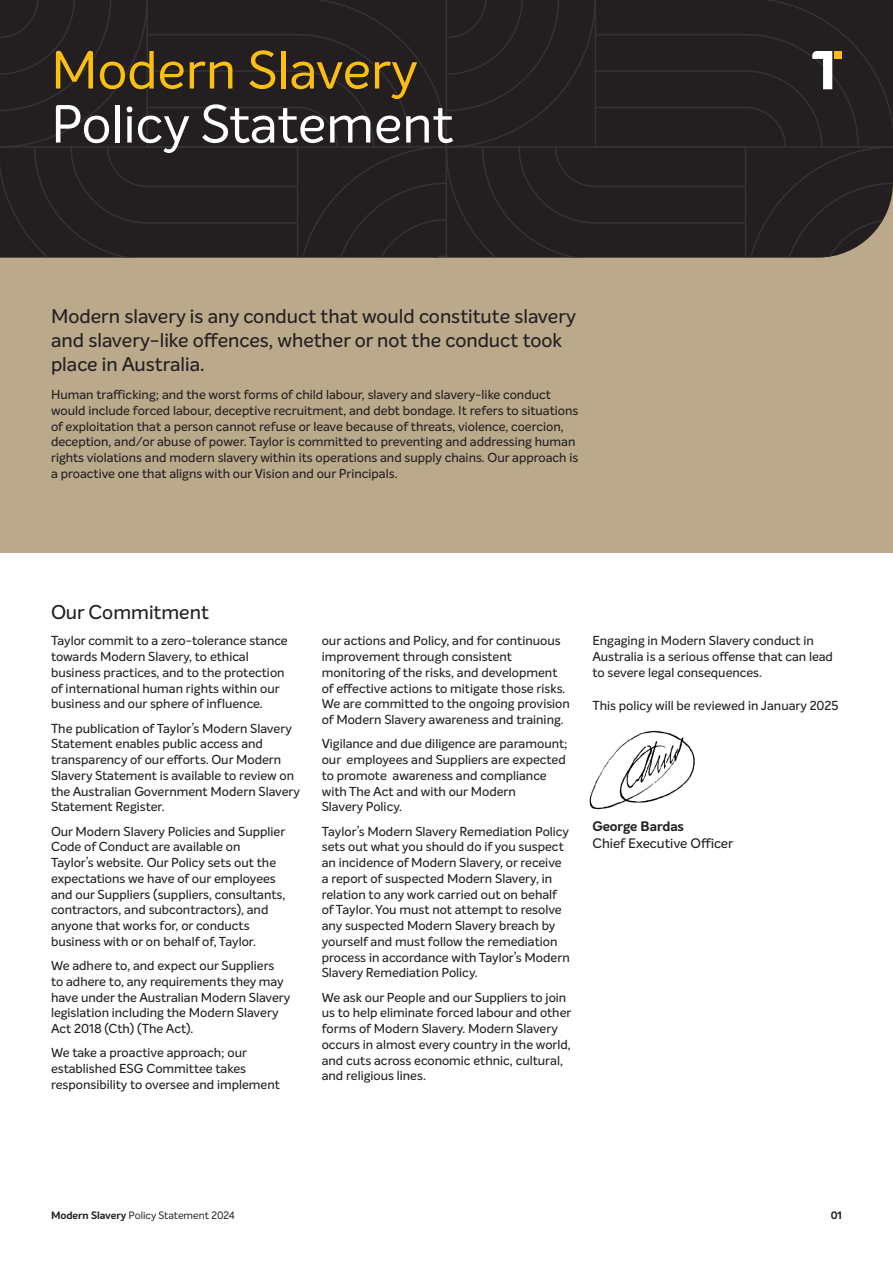
<style>
.page{position:relative;width:893px;height:1263px;background:#fff}
.page>*{position:absolute;margin:0;border:0;box-sizing:border-box;transform-origin:0 0}
.Policy_Title{font:52.5px/54px "Intelo";color:#fff}
.Introduction_Copy{font:500 19.5px/24px "Intelo";color:#231f20}
.Large_Subtitles{font:500 19.5px "Intelo";color:#231f20}
.t1{font:500 13.5px/16.2px "Intelo";color:#231f20}
.Body_Copy{font:500 12.75px/15.8px "Intelo";color:#231f20}
.Policy_Review_Sub_Note{font:500 12.75px "Intelo";color:#231f20}
.t2{font:10.5px "Intelo";color:#231f20}
.t3{font:700 10.5px "Intelo";color:#231f20}
.s1{color:#fdbe12}
.s2{font-weight:700}
</style>
<div class="page">
<div style="left:0;top:0;width:893px;height:553px;background:#bba98b"></div>
<div style="left:299px;top:0;width:295px;height:258px;background:#231f20"></div>
<div style="left:594px;top:0;width:299px;height:258px;background:#231f20"></div>
<div style="left:0;top:0;width:299px;height:258px;background:#231f20"></div>
<svg style="left:812px;top:51px;width:20px;height:38px"></svg>
<div style="left:834px;top:51px;width:8px;height:8px;background:#fdbe12"></div>
<img style="left:589px;top:730px;width:106px;height:80px">
<p class="Policy_Title" style="left:51px;top:43px;width:404px"><span class="s1">Modern Slavery<br></span>Policy Statement</p>
<p class="Introduction_Copy" style="left:51px;top:304px;width:526px">Modern slavery is any conduct that would constitute slavery and slavery-like offences, whether or not the conduct took place in Australia.</p>
<p class="Body_Copy" style="left:51px;top:387px;width:529px">Human trafficking; and the worst forms of child labour, slavery and slavery-like conduct would include forced labour, deceptive recruitment, and debt bondage. It refers to situations of exploitation that a person cannot refuse or leave because of threats, violence, coercion, deception, and/or abuse of power. Taylor is committed to preventing and addressing human rights violations and modern slavery within its operations and supply chains. Our approach is a proactive one that aligns with our Vision and our Principals.</p>
<p class="Large_Subtitles" style="left:51px;top:600px;width:159px">Our Commitment</p>
<p class="Body_Copy" style="left:51px;top:633px;width:238px">Taylor commit to a zero-tolerance stance towards Modern Slavery, to ethical business practices, and to the protection of international human rights within our business and our sphere of influence.</p>
<p class="Body_Copy" style="left:51px;top:720px;width:251px">The publication of Taylor’s Modern Slavery Statement enables public access and transparency of our efforts. Our Modern Slavery Statement is available to review on the Australian Government Modern Slavery Statement Register.</p>
<p class="Body_Copy" style="left:51px;top:823px;width:236px">Our Modern Slavery Policies and Supplier Code of Conduct are available on Taylor’s website. Our Policy sets out the expectations we have of our employees and our Suppliers (suppliers, consultants, contractors, and subcontractors), and anyone that works for, or conducts business with or on behalf of, Taylor.</p>
<p class="Body_Copy" style="left:51px;top:958px;width:241px">We adhere to, and expect our Suppliers<br>to adhere to, any requirements they may have under the Australian Modern Slavery legislation including the Modern Slavery Act 2018 (Cth) (The Act).</p>
<p class="Body_Copy" style="left:51px;top:1045px;width:230px">We take a proactive approach; our established ESG Committee takes responsibility to oversee and implement</p>
<p class="Body_Copy" style="left:322px;top:633px;width:250px">our actions and Policy, and for continuous improvement through consistent monitoring of the risks, and development of effective actions to mitigate those risks.<br>We are committed to the ongoing provision of Modern Slavery awareness and training.</p>
<p class="Body_Copy" style="left:322px;top:736px;width:247px">Vigilance and due diligence are paramount; our employees and Suppliers are expected to promote awareness and compliance with The Act and with our Modern<br>Slavery Policy.</p>
<p class="Body_Copy" style="left:322px;top:823px;width:249px">Taylor’s Modern Slavery Remediation Policy sets out what you should do if you suspect an incidence of Modern Slavery, or receive a report of suspected Modern Slavery, in relation to any work carried out on behalf of Taylor. You must not attempt to resolve any suspected Modern Slavery breach by yourself and must follow the remediation process in accordance with Taylor’s Modern Slavery Remediation Policy.</p>
<p class="Body_Copy" style="left:322px;top:989px;width:251px">We ask our People and our Suppliers to join us to help eliminate forced labour and other forms of Modern Slavery. Modern Slavery occurs in almost every country in the world, and cuts across economic ethnic, cultural, and religious lines.</p>
<p class="Body_Copy" style="left:592px;top:633px;width:242px">Engaging in Modern Slavery conduct in<br>Australia is a serious offense that can lead to severe legal consequences.</p>
<p class="Policy_Review_Sub_Note" style="left:592px;top:697px;width:247px">This policy will be reviewed in January 2025</p>
<p class="t1" style="left:592px;top:818px;width:142px"><span class="s2">George Bardas<br></span>Chief Executive Officer</p>
<p class="t2" style="left:51px;top:1209px;width:185px"><span class="s2">Modern Slavery</span> Policy Statement 2024</p>
<p class="t3" style="left:831px;top:1209px;width:13px">01</p>
</div>
